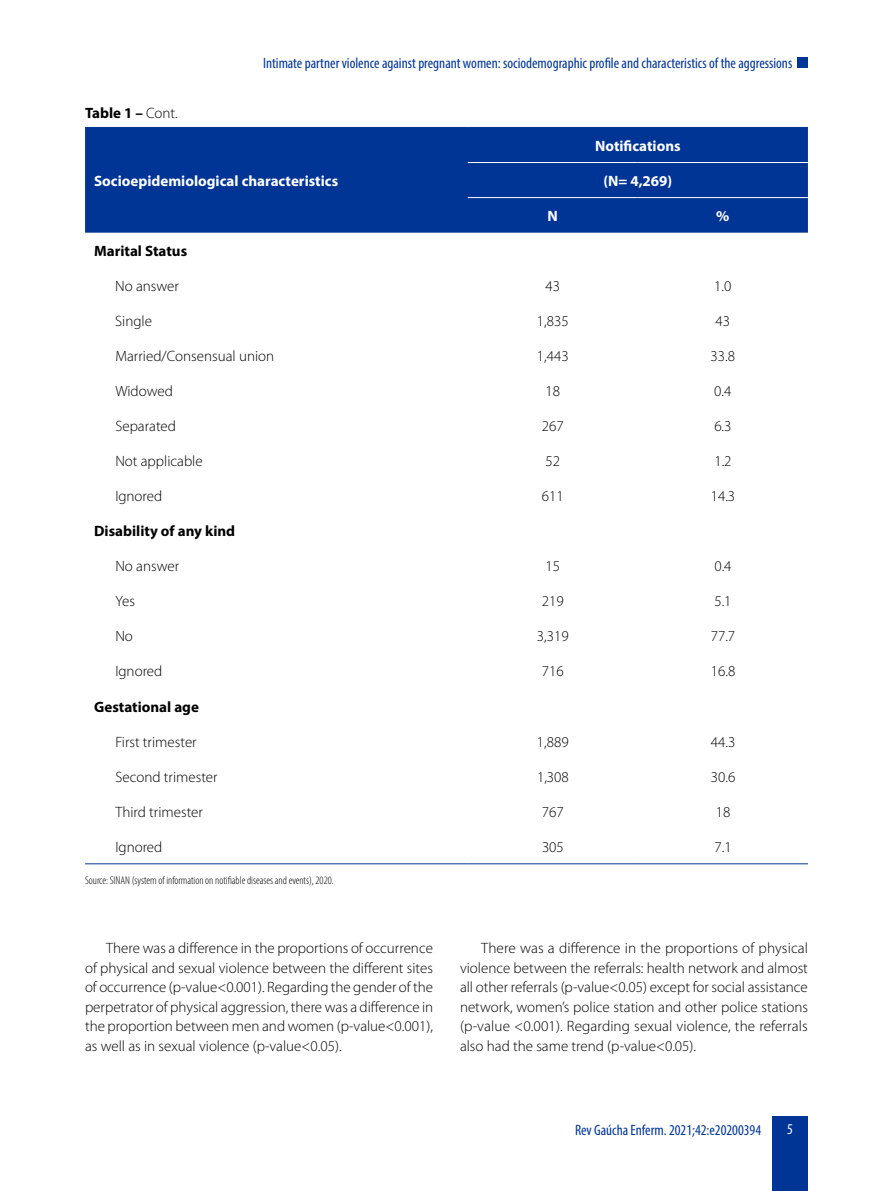
<style>
.page{position:relative;width:893px;height:1191px;background:#fff}
.page>*{position:absolute;margin:0;border:0;box-sizing:border-box;transform-origin:0 0}
.t1{font:300 15px/19.5px "Myriad Pro";color:#000;text-align:justify}
.t2{font:condensed 15px "Myriad Pro";color:#003595}
.t3{font:700 15px "Myriad Pro";color:#fff}
.t4{font:700 15px "Myriad Pro";color:#000}
.t5{font:condensed 15px "Myriad Pro";color:#fff}
.t6{font:300 condensed 11.25px "Myriad Pro";color:#000}
.s1{font-weight:300}
</style>
<div class="page">
<div style="left:772px;top:1116px;width:36px;height:75px;background:#003595"></div>
<div style="left:798px;top:57px;width:10px;height:11px;background:#003595"></div>
<div style="left:85px;top:128px;width:723px;height:105px;background:#003595"></div>
<hr style="left:85px;top:127px;width:383px;height:1px;background:#003595">
<hr style="left:468px;top:127px;width:170px;height:1px;background:#003595">
<hr style="left:638px;top:127px;width:170px;height:1px;background:#003595">
<hr style="left:85px;top:863px;width:383px;height:1px;background:#003595">
<hr style="left:468px;top:863px;width:170px;height:1px;background:#003595">
<hr style="left:638px;top:863px;width:170px;height:1px;background:#003595">
<hr style="left:468px;top:162px;width:170px;height:1px;background:#fff">
<hr style="left:638px;top:162px;width:170px;height:1px;background:#fff">
<hr style="left:468px;top:197px;width:170px;height:1px;background:#fff">
<hr style="left:638px;top:197px;width:170px;height:1px;background:#fff">
<p class="t4" style="left:85px;top:103px;width:94px">Table 1 – <span class="s1">Cont.</span></p>
<p class="t2" style="left:263px;top:54px;width:531px">Intimate partner violence against pregnant women: sociodemographic profile and characteristics of the aggressions</p>
<p class="t3" style="left:94px;top:171px;width:246px">Socioepidemiological characteristics</p>
<p class="t3" style="left:595px;top:136px;width:87px">Notifications</p>
<p class="t3" style="left:603px;top:171px;width:70px">(N= 4,269)</p>
<p class="t3" style="left:548px;top:206px;width:12px">N</p>
<p class="t3" style="left:716px;top:206px;width:15px">%</p>
<p class="t4" style="left:94px;top:241px;width:95px">Marital Status</p>
<p class="t1" style="left:115px;top:276px;width:65px">No answer</p>
<p class="t1" style="left:545px;top:276px;width:16px">43</p>
<p class="t1" style="left:714px;top:276px;width:19px">1.0</p>
<p class="t1" style="left:115px;top:311px;width:38px">Single</p>
<p class="t1" style="left:537px;top:311px;width:33px">1,835</p>
<p class="t1" style="left:716px;top:311px;width:16px">43</p>
<p class="t1" style="left:115px;top:346px;width:160px">Married/Consensual union</p>
<p class="t1" style="left:537px;top:346px;width:33px">1,443</p>
<p class="t1" style="left:711px;top:346px;width:26px">33.8</p>
<p class="t1" style="left:115px;top:381px;width:59px">Widowed</p>
<p class="t1" style="left:545px;top:381px;width:16px">18</p>
<p class="t1" style="left:714px;top:381px;width:19px">0.4</p>
<p class="t1" style="left:115px;top:416px;width:62px">Separated</p>
<p class="t1" style="left:542px;top:416px;width:23px">267</p>
<p class="t1" style="left:714px;top:416px;width:19px">6.3</p>
<p class="t1" style="left:115px;top:451px;width:89px">Not applicable</p>
<p class="t1" style="left:546px;top:451px;width:16px">52</p>
<p class="t1" style="left:714px;top:451px;width:19px">1.2</p>
<p class="t1" style="left:115px;top:486px;width:48px">Ignored</p>
<p class="t1" style="left:542px;top:486px;width:23px">611</p>
<p class="t1" style="left:711px;top:486px;width:26px">14.3</p>
<p class="t4" style="left:94px;top:521px;width:143px">Disability of any kind</p>
<p class="t1" style="left:115px;top:556px;width:65px">No answer</p>
<p class="t1" style="left:546px;top:556px;width:16px">15</p>
<p class="t1" style="left:714px;top:556px;width:19px">0.4</p>
<p class="t1" style="left:115px;top:591px;width:21px">Yes</p>
<p class="t1" style="left:542px;top:591px;width:23px">219</p>
<p class="t1" style="left:714px;top:591px;width:19px">5.1</p>
<p class="t1" style="left:115px;top:626px;width:19px">No</p>
<p class="t1" style="left:537px;top:626px;width:33px">3,319</p>
<p class="t1" style="left:711px;top:626px;width:26px">77.7</p>
<p class="t1" style="left:115px;top:661px;width:48px">Ignored</p>
<p class="t1" style="left:542px;top:661px;width:23px">716</p>
<p class="t1" style="left:711px;top:661px;width:26px">16.8</p>
<p class="t4" style="left:94px;top:696px;width:106px">Gestational age</p>
<p class="t1" style="left:115px;top:731px;width:83px">First trimester</p>
<p class="t1" style="left:537px;top:731px;width:33px">1,889</p>
<p class="t1" style="left:711px;top:731px;width:26px">44.3</p>
<p class="t1" style="left:115px;top:766px;width:104px">Second trimester</p>
<p class="t1" style="left:537px;top:766px;width:33px">1,308</p>
<p class="t1" style="left:711px;top:766px;width:26px">30.6</p>
<p class="t1" style="left:115px;top:802px;width:89px">Third trimester</p>
<p class="t1" style="left:542px;top:802px;width:23px">767</p>
<p class="t1" style="left:716px;top:802px;width:16px">18</p>
<p class="t1" style="left:115px;top:837px;width:48px">Ignored</p>
<p class="t1" style="left:542px;top:837px;width:23px">305</p>
<p class="t1" style="left:714px;top:837px;width:19px">7.1</p>
<p class="t6" style="left:85px;top:873px;width:250px">Source: SINAN (system of information on notifiable diseases and events), 2020.</p>
<p class="t1" style="left:85px;top:938px;width:350px;text-indent:21px">There was a difference in the proportions of occurrence of physical and sexual violence between the different sites of occurrence (p-value&lt;0.001). Regarding the gender of the perpetrator of physical aggression, there was a difference in the proportion between men and women (p-value&lt;0.001), as well as in sexual violence (p-value&lt;0.05).</p>
<p class="t1" style="left:460px;top:938px;width:350px;text-indent:21px">There was a difference in the proportions of physical violence between the referrals: health network and almost all other referrals (p-value&lt;0.05) except for social assistance network, women’s police station and other police stations (p-value &lt;0.001). Regarding sexual violence, the referrals also had the same trend (p-value&lt;0.05).</p>
<p class="t2" style="left:575px;top:1121px;width:188px">Rev Gaúcha Enferm. 2021;42:e20200394</p>
<p class="t5" style="left:787px;top:1120px;width:7px">5</p>
</div>
